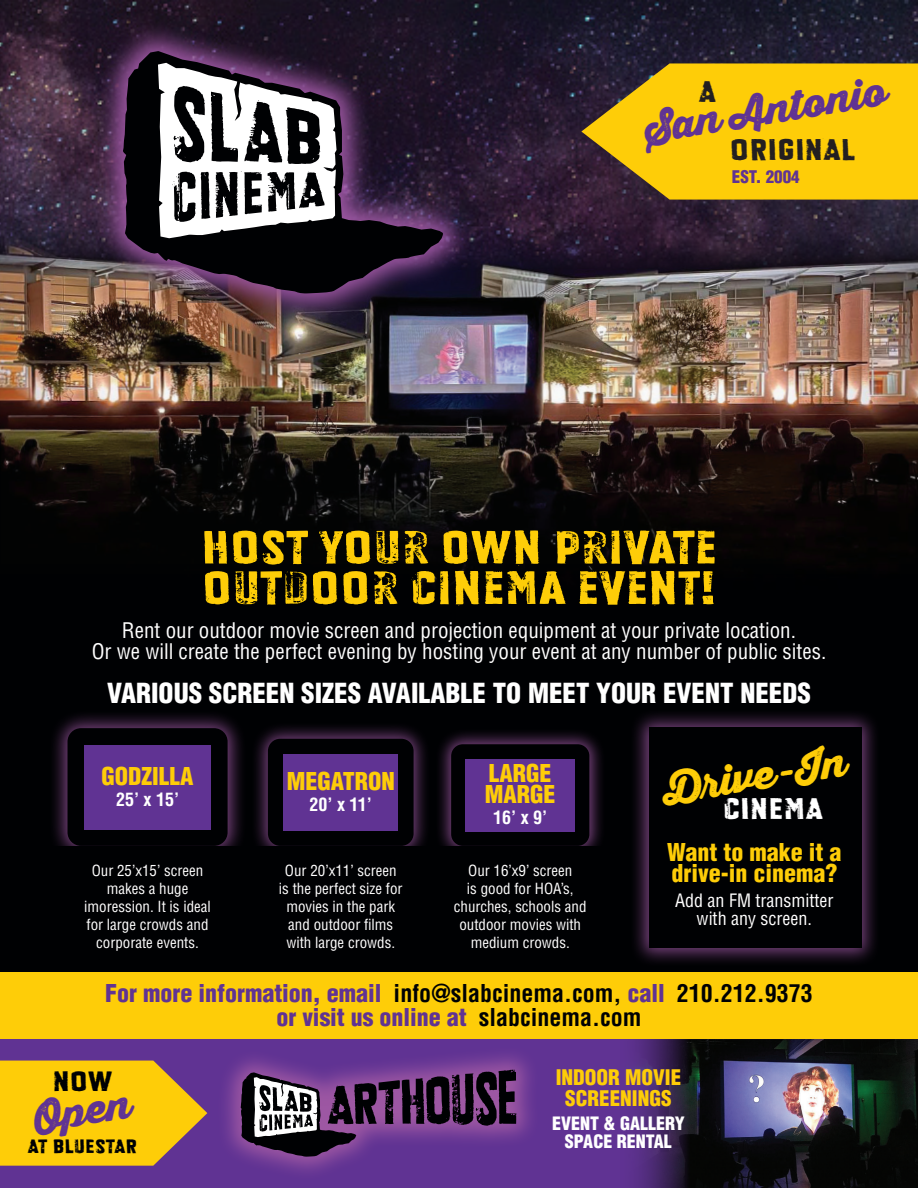
<style>
.page{position:relative;width:918px;height:1188px;background:#000103}
.page>*{position:absolute;margin:0;border:0;box-sizing:border-box;transform-origin:0 0}
.t1{font:800 51px/40.5px "Roadkill";color:#fecd08}
.t2{font:39.45px "Thirsty Rough Blk";color:#603393}
.t3{font:39.45px "Thirsty Rough Blk";color:#fecd08}
.t4{font:800 32.55px "Roadkill";color:#231f20}
.t5{font:800 32.55px "Roadkill";color:#fff}
.t6{font:800 30.6px "Roadkill";color:#000103}
.t7{font:900 condensed 27px "Helvetica LT Std";color:#fff}
.t8{font:700 condensed 24px/24px "Helvetica LT Std";color:#000103;text-align:center}
.t9{font:900 condensed 24px/21px "Helvetica LT Std";color:#fecd08}
.t10{font:800 21.15px "Roadkill";color:#000103}
.t11{font:condensed 21px/21px "Helvetica LT Std";color:#fff;text-align:center}
.t12{font:900 condensed 21px/21px "Helvetica LT Std";color:#fecd08;text-align:center}
.t13{font:condensed 18px/18px "Helvetica LT Std";color:#fff;text-align:center}
.t14{font:900 condensed 18px/18px "Helvetica LT Std";color:#fff;text-align:center}
.t15{font:700 condensed 18px "Helvetica LT Std";color:#fff}
.t16{font:900 condensed 17.1px "Helvetica LT Std";color:#603393}
.t17{font:condensed 15px/18px "Helvetica LT Std";color:#fff;text-align:center}
.s1{font-weight:900;color:#603393}
</style>
<div class="page">
<div style="left:0;top:972px;width:918px;height:68px;background:#fecd08"></div>
<div style="left:0;top:1040px;width:918px;height:148px;background:#603393"></div>
<img style="left:0;top:0;width:918px;height:216px">
<img style="left:0;top:216px;width:918px;height:371px">
<img style="left:635px;top:1040px;width:283px;height:148px">
<svg style="left:581px;top:63px;width:337px;height:137px;background:#e1b50e"></svg>
<img style="left:92px;top:21px;width:382px;height:304px">
<svg style="left:123px;top:51px;width:320px;height:242px"></svg>
<svg style="left:158px;top:63px;width:179px;height:175px"></svg>
<svg style="left:226px;top:1055px;width:304px;height:117px"></svg>
<svg style="left:241px;top:1070px;width:276px;height:87px;background:#563865"></svg>
<svg style="left:0;top:1061px;width:207px;height:105px;background:#e9b81a"></svg>
<div style="left:49px;top:709px;width:198px;height:156px;background:#9d57a3;opacity:.75"></div>
<div style="left:68px;top:728px;width:160px;height:118px;background:#000103;border-radius:14px"></div>
<div style="left:84px;top:745px;width:127px;height:84px;background:#603393"></div>
<div style="left:250px;top:721px;width:181px;height:142px;background:#9d57a3;opacity:.75"></div>
<div style="left:268px;top:739px;width:146px;height:107px;background:#000103;border-radius:12px"></div>
<div style="left:283px;top:754px;width:115px;height:77px;background:#603393"></div>
<div style="left:435px;top:728px;width:171px;height:134px;background:#9d57a3;opacity:.75"></div>
<div style="left:451px;top:744px;width:138px;height:102px;background:#000103;border-radius:12px"></div>
<div style="left:466px;top:759px;width:109px;height:72px;background:#603393"></div>
<div style="left:0;top:846px;width:918px;height:79px;background:#000103"></div>
<div style="left:630px;top:709px;width:251px;height:258px;background:#9d57a3;opacity:.75"></div>
<div style="left:649px;top:728px;width:213px;height:220px;background:#000103"></div>
<h2 class="t2" style="left:640px;top:99px;width:247px;rotate:-9deg">San Antonio</h2>
<h3 class="t4" style="left:698px;top:70px;width:19px">A</h3>
<h3 class="t4" style="left:730px;top:128px;width:127px">ORIGINAL</h3>
<p class="t16" style="left:732px;top:165px;width:69px">EST. 2004</p>
<h1 class="t1" style="left:201px;top:526px;width:517px">HOST YOUR OWN PRIVATE<br>OUTDOOR CINEMA EVENT!</h1>
<h3 class="t11" style="left:92px;top:620px;width:736px">Rent our outdoor movie screen and projection equipment at your private location.<br>Or we will create the perfect evening by hosting your event at any number of public sites.</h3>
<h3 class="t7" style="left:107px;top:676px;width:705px">VARIOUS SCREEN SIZES AVAILABLE TO MEET YOUR EVENT NEEDS</h3>
<h3 class="t9" style="left:102px;top:766px;width:94px">GODZILLA</h3>
<p class="t15" style="left:116px;top:789px;width:64px">25’ x 15’</p>
<h3 class="t9" style="left:287px;top:770px;width:110px">MEGATRON</h3>
<p class="t15" style="left:310px;top:793px;width:64px">20’ x 11’</p>
<h3 class="t9" style="left:485px;top:763px;width:72px">LARGE<br>MARGE</h3>
<p class="t15" style="left:493px;top:807px;width:55px">16’ x 9’</p>
<p class="t17" style="left:84px;top:862px;width:128px">Our 25’x15’ screen makes a huge imoression. It is ideal for large crowds and corporate events.</p>
<p class="t17" style="left:279px;top:862px;width:125px">Our 20’x11’ screen is the perfect size for movies in the park and outdoor films with large crowds.</p>
<p class="t17" style="left:454px;top:862px;width:134px">Our 16’x9’ screen<br>is good for HOA’s, churches, schools and outdoor movies with medium crowds.</p>
<h2 class="t3" style="left:658px;top:760px;width:187px;rotate:-9deg">Dr ive-In</h2>
<h3 class="t5" style="left:723px;top:788px;width:102px">CINEMA</h3>
<h3 class="t9" style="left:667px;top:842px;width:176px">Want to make it a drive-in cinema?</h3>
<p class="t13" style="left:675px;top:891px;width:160px">Add an FM transmitter with any screen.</p>
<h3 class="t8" style="left:105px;top:981px;width:709px"><span class="s1">For more information, email</span> info@slabcinema.com, <span class="s1">call</span> 210.212.9373 <span class="s1">or visit us online at</span> slabcinema.com</h3>
<h3 class="t6" style="left:52px;top:1062px;width:62px">NOW</h3>
<h2 class="t2" style="left:29px;top:1088px;width:100px;rotate:-9deg">Open</h2>
<h3 class="t10" style="left:28px;top:1132px;width:111px">AT BLUESTAR</h3>
<h3 class="t12" style="left:556px;top:1066px;width:127px">INDOOR MOVIE<br>SCREENINGS</h3>
<p class="t14" style="left:552px;top:1115px;width:134px">EVENT &amp; GALLERY<br>SPACE RENTAL</p>
</div>
